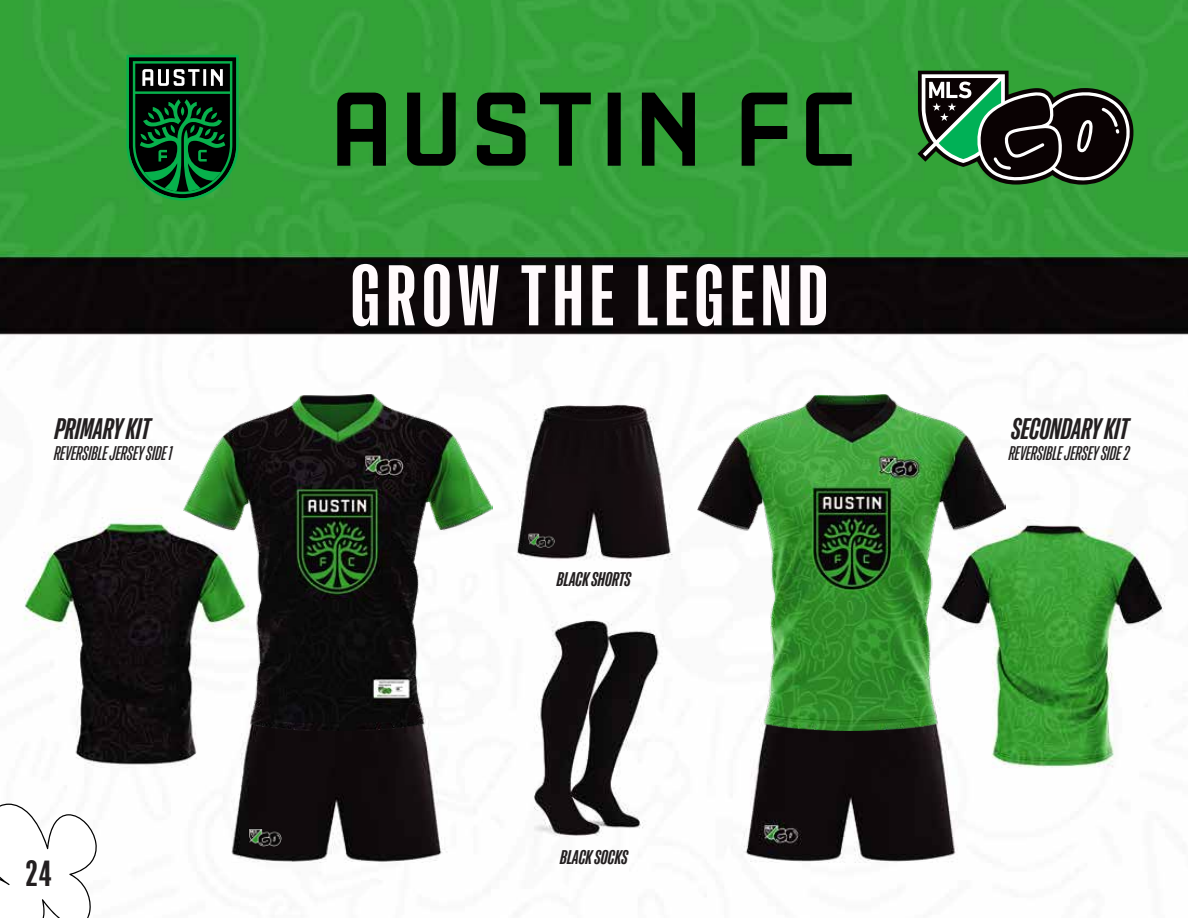
<style>
.page{position:relative;width:1188px;height:918px;background:#fff}
.page>*{position:absolute;margin:0;border:0;box-sizing:border-box;transform-origin:0 0}
.t1{font:500 condensed 78px "MLS Tifo Headline";letter-spacing:.075em;color:#fffafc}
.t2{font:500 condensed 33px "MLS Tifo Headline";color:#231f20}
.t3{font:italic 500 condensed 27px "MLS Tifo Headline";color:#231f20}
.t4{font:italic condensed 18px "MLS Tifo Headline";color:#231f20}
.t5{font:italic 500 condensed 18px "MLS Tifo Headline";color:#231f20}
</style>
<div class="page">
<img style="left:0;top:0;width:1188px;height:863px">
<img style="left:518px;top:405px;width:152px;height:153px">
<img style="left:697px;top:395px;width:308px;height:335px">
<img style="left:183px;top:394px;width:309px;height:336px">
<img style="left:528px;top:534px;width:26px;height:14px">
<img style="left:248px;top:828px;width:34px;height:18px">
<svg style="left:917px;top:71px;width:222px;height:114px"></svg>
<svg style="left:126px;top:55px;width:113px;height:146px"></svg>
<svg style="left:337px;top:93px;width:358px;height:73px"></svg>
<svg style="left:742px;top:93px;width:45px;height:73px"></svg>
<svg style="left:806px;top:93px;width:46px;height:73px"></svg>
<svg style="left:0;top:804px;width:97px;height:114px"></svg>
<h1 class="t1" style="left:350px;top:245px;width:480px">GROW THE LEGEND</h1>
<h3 class="t3" style="left:55px;top:411px;width:97px">PRIMARY KIT</h3>
<h3 class="t3" style="left:1011px;top:411px;width:119px">SECONDARY KIT</h3>
<p class="t4" style="left:54px;top:441px;width:120px">REVERSIBLE JERSEY SIDE 1</p>
<p class="t4" style="left:1009px;top:441px;width:122px">REVERSIBLE JERSEY SIDE 2</p>
<h2 class="t2" style="left:26px;top:852px;width:27px">24</h2>
<p class="t5" style="left:557px;top:568px;width:76px">BLACK SHORTS</p>
<p class="t5" style="left:560px;top:845px;width:69px">BLACK SOCKS</p>
</div>
